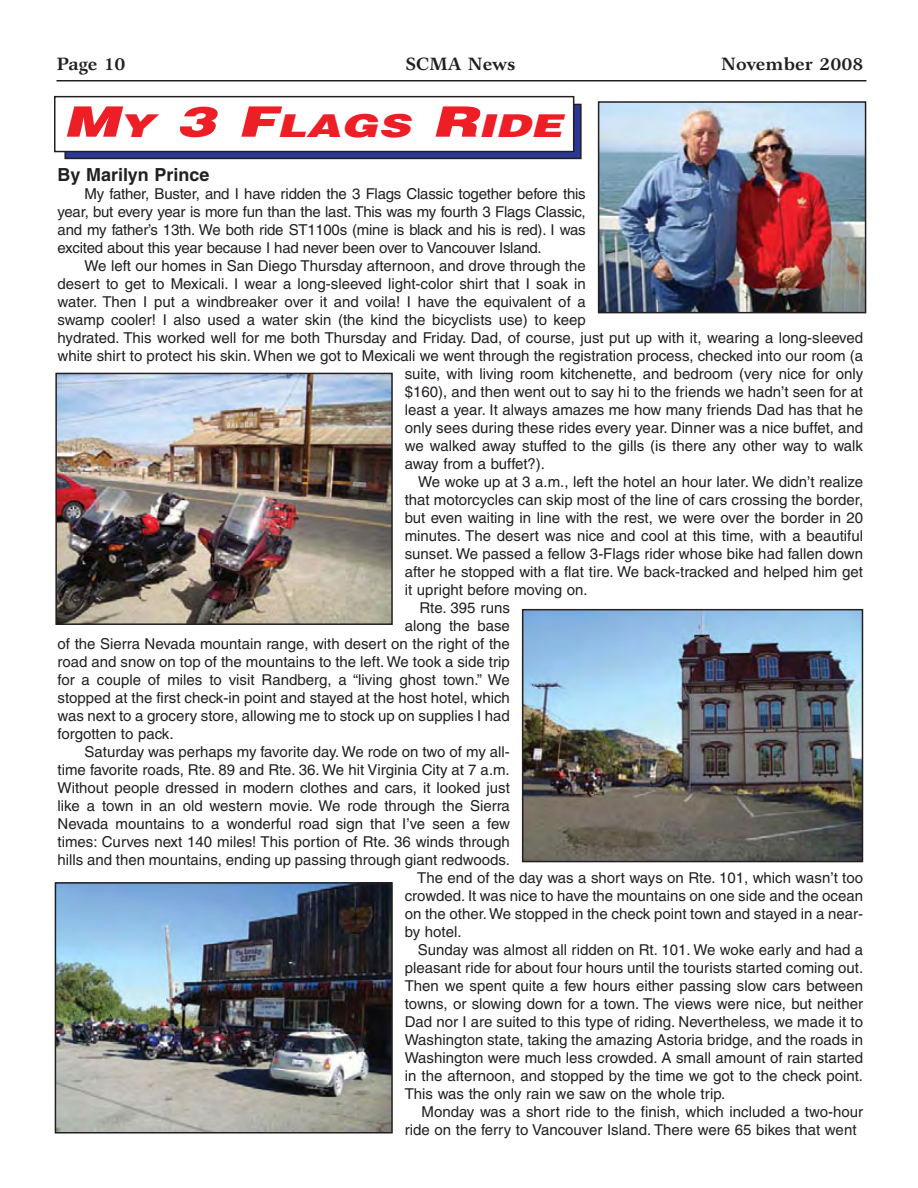
<style>
.page{position:relative;width:918px;height:1188px;background:#fff}
.page>*{position:absolute;margin:0;border:0;box-sizing:border-box;transform-origin:0 0}
.t1{font:italic 900 31.5px "Helvetica";color:#ed1e25;scale:1.41 1}
.t2{font:700 18px "Garth Graphic";color:#231f20}
.t3{font:700 18px "Helvetica";color:#231f20}
.t4{font:15px/18px "Helvetica";color:#231f20;text-align:justify}
.s1{font-size:42px}
</style>
<div class="page">
<hr style="left:56px;top:80px;width:810px;height:2px;background:#231f20">
<svg style="left:66px;top:106px;width:514px;height:51px;background:#2a358e"></svg>
<div style="left:64px;top:104px;width:518px;height:55px;border:1px solid #231f20"></div>
<div style="left:55px;top:97px;width:519px;height:55px;background:#fff"></div>
<div style="left:54px;top:96px;width:520px;height:56px;border:1px solid #231f20"></div>
<img style="left:58px;top:376px;width:332px;height:246px">
<div style="left:55px;top:373px;width:338px;height:252px;border:2px solid #231f20"></div>
<img style="left:525px;top:612px;width:335px;height:247px">
<div style="left:522px;top:609px;width:341px;height:253px;border:2px solid #231f20"></div>
<img style="left:58px;top:885px;width:332px;height:246px">
<div style="left:55px;top:882px;width:338px;height:252px;border:2px solid #231f20"></div>
<img style="left:601px;top:104px;width:262px;height:206px">
<div style="left:598px;top:101px;width:268px;height:212px;border:2px solid #231f20"></div>
<p class="t2" style="left:57px;top:57px;width:70px">Page 10</p>
<p class="t2" style="left:406px;top:57px;width:111px">SCMA News</p>
<p class="t2" style="left:721px;top:57px;width:144px">November 2008</p>
<h1 class="t1" style="left:63px;top:114px;width:360px"><span class="s1">M</span>Y <span class="s1">3 F</span>LAGS <span class="s1">R</span>IDE</h1>
<p class="t3" style="left:58px;top:168px;width:153px">By Marilyn Prince</p>
<p class="t4" style="left:58px;top:186px;width:530px;text-indent:27px">My father, Buster, and I have ridden the 3 Flags Classic together before this year, but every year is more fun than the last. This was my fourth 3 Flags Classic, and my father’s 13th. We both ride ST1100s (mine is black and his is red). I was excited about this year because I had never been over to Vancouver Island.</p>
<p class="t4" style="left:85px;top:258px;width:503px">We left our homes in San Diego Thursday afternoon, and drove through the</p>
<p class="t4" style="left:58px;top:276px;width:530px">desert to get to Mexicali. I wear a long-sleeved light-color shirt that I soak in</p>
<p class="t4" style="left:58px;top:294px;width:530px">water. Then I put a windbreaker over it and voila! I have the equivalent of a</p>
<p class="t4" style="left:58px;top:312px;width:530px">swamp cooler! I also used a water skin (the kind the bicyclists use) to keep</p>
<p class="t4" style="left:58px;top:330px;width:807px">hydrated. This worked well for me both Thursday and Friday. Dad, of course, just put up with it, wearing a long-sleeved</p>
<p class="t4" style="left:58px;top:348px;width:807px">white shirt to protect his skin. When we got to Mexicali we went through the registration process, checked into our room (a</p>
<p class="t4" style="left:405px;top:366px;width:460px">suite, with living room kitchenette, and bedroom (very nice for only</p>
<p class="t4" style="left:405px;top:384px;width:460px">$160), and then went out to say hi to the friends we hadn’t seen for at</p>
<p class="t4" style="left:405px;top:402px;width:460px">least a year. It always amazes me how many friends Dad has that he</p>
<p class="t4" style="left:405px;top:420px;width:460px">only sees during these rides every year. Dinner was a nice buffet, and</p>
<p class="t4" style="left:405px;top:438px;width:460px">we walked away stuffed to the gills (is there any other way to walk</p>
<p class="t4" style="left:405px;top:456px;width:142px">away from a buffet?).</p>
<p class="t4" style="left:418px;top:474px;width:447px">We woke up at 3 a.m., left the hotel an hour later. We didn’t realize</p>
<p class="t4" style="left:405px;top:492px;width:460px">that motorcycles can skip most of the line of cars crossing the border,</p>
<p class="t4" style="left:405px;top:510px;width:460px">but even waiting in line with the rest, we were over the border in 20</p>
<p class="t4" style="left:405px;top:528px;width:460px">minutes. The desert was nice and cool at this time, with a beautiful</p>
<p class="t4" style="left:405px;top:546px;width:460px">sunset. We passed a fellow 3-Flags rider whose bike had fallen down</p>
<p class="t4" style="left:405px;top:564px;width:460px">after he stopped with a flat tire. We back-tracked and helped him get</p>
<p class="t4" style="left:405px;top:582px;width:184px">it upright before moving on.</p>
<p class="t4" style="left:419px;top:600px;width:92px">Rte. 395 runs</p>
<p class="t4" style="left:405px;top:618px;width:107px">along the base</p>
<p class="t4" style="left:58px;top:636px;width:454px">of the Sierra Nevada mountain range, with desert on the right of the</p>
<p class="t4" style="left:58px;top:654px;width:454px">road and snow on top of the mountains to the left. We took a side trip</p>
<p class="t4" style="left:58px;top:672px;width:454px">for a couple of miles to visit Randberg, a “living ghost town.” We</p>
<p class="t4" style="left:58px;top:690px;width:454px">stopped at the first check-in point and stayed at the host hotel, which</p>
<p class="t4" style="left:58px;top:708px;width:454px">was next to a grocery store, allowing me to stock up on supplies I had</p>
<p class="t4" style="left:58px;top:726px;width:117px">forgotten to pack.</p>
<p class="t4" style="left:85px;top:744px;width:427px">Saturday was perhaps my favorite day. We rode on two of my all-</p>
<p class="t4" style="left:58px;top:762px;width:454px">time favorite roads, Rte. 89 and Rte. 36. We hit Virginia City at 7 a.m.</p>
<p class="t4" style="left:58px;top:780px;width:454px">Without people dressed in modern clothes and cars, it looked just</p>
<p class="t4" style="left:58px;top:798px;width:454px">like a town in an old western movie. We rode through the Sierra</p>
<p class="t4" style="left:58px;top:816px;width:454px">Nevada mountains to a wonderful road sign that I’ve seen a few</p>
<p class="t4" style="left:58px;top:834px;width:454px">times: Curves next 140 miles! This portion of Rte. 36 winds through</p>
<p class="t4" style="left:58px;top:852px;width:454px">hills and then mountains, ending up passing through giant redwoods.</p>
<p class="t4" style="left:417px;top:870px;width:447px">The end of the day was a short ways on Rte. 101, which wasn’t too</p>
<p class="t4" style="left:405px;top:888px;width:460px">crowded. It was nice to have the mountains on one side and the ocean</p>
<p class="t4" style="left:405px;top:906px;width:460px">on the other. We stopped in the check point town and stayed in a near-</p>
<p class="t4" style="left:405px;top:924px;width:58px">by hotel.</p>
<p class="t4" style="left:418px;top:942px;width:447px">Sunday was almost all ridden on Rt. 101. We woke early and had a</p>
<p class="t4" style="left:405px;top:960px;width:460px">pleasant ride for about four hours until the tourists started coming out.</p>
<p class="t4" style="left:405px;top:978px;width:460px">Then we spent quite a few hours either passing slow cars between</p>
<p class="t4" style="left:405px;top:996px;width:460px">towns, or slowing down for a town. The views were nice, but neither</p>
<p class="t4" style="left:405px;top:1014px;width:460px">Dad nor I are suited to this type of riding. Nevertheless, we made it to</p>
<p class="t4" style="left:405px;top:1032px;width:460px">Washington state, taking the amazing Astoria bridge, and the roads in</p>
<p class="t4" style="left:405px;top:1050px;width:460px">Washington were much less crowded. A small amount of rain started</p>
<p class="t4" style="left:405px;top:1068px;width:460px">in the afternoon, and stopped by the time we got to the check point.</p>
<p class="t4" style="left:405px;top:1086px;width:322px">This was the only rain we saw on the whole trip.</p>
<p class="t4" style="left:422px;top:1104px;width:443px">Monday was a short ride to the finish, which included a two-hour</p>
<p class="t4" style="left:405px;top:1122px;width:453px">ride on the ferry to Vancouver Island. There were 65 bikes that went</p>
</div>
